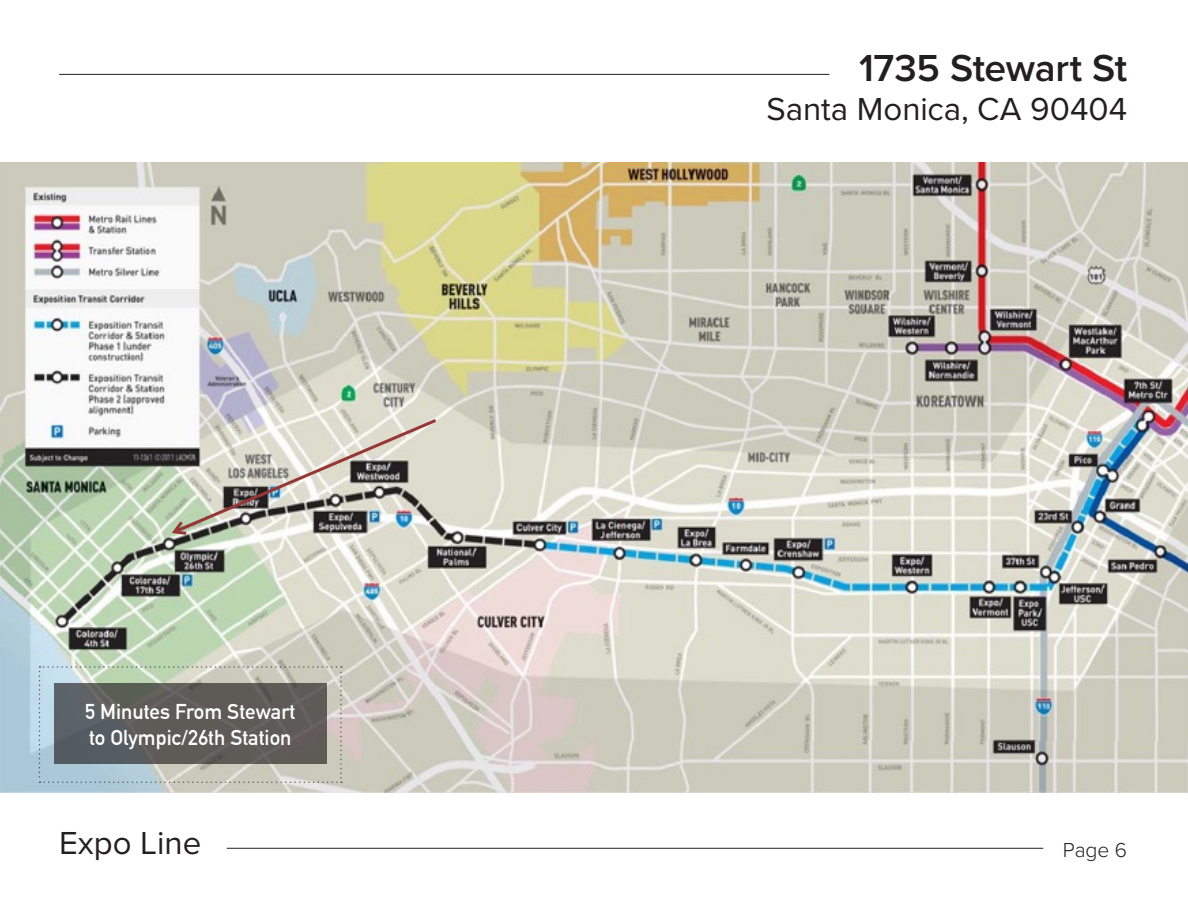
<style>
.page{position:relative;width:1188px;height:918px;background:#fff}
.page>*{position:absolute;margin:0;border:0;box-sizing:border-box;transform-origin:0 0}
.t1{font:600 39px "Proxima Nova";letter-spacing:-.01em;color:#231f20}
.t2{font:33px "Proxima Nova";color:#231f20}
.t3{font:700 21px/25.2px "DIN Alternate";color:#fff}
.t4{font:300 21px "Proxima Nova";color:#231f20}
</style>
<div class="page">
<hr style="left:59px;top:74px;width:770px;height:1px;background:#231f20">
<hr style="left:227px;top:848px;width:816px;height:1px;background:#231f20">
<img style="left:0;top:162px;width:1188px;height:630px">
<svg style="left:172px;top:419px;width:264px;height:116px"></svg>
<svg style="left:39px;top:666px;width:303px;height:117px"></svg>
<p class="t3" style="left:85px;top:698px;width:212px">5 Minutes From Stewart to Olympic/26th Station</p>
<p class="t2" style="left:59px;top:818px;width:144px">Expo Line</p>
<h1 class="t1" style="left:859px;top:39px;width:270px">1735 Stewart St</h1>
<h2 class="t2" style="left:767px;top:84px;width:362px">Santa Monica, CA 90404</h2>
<p class="t4" style="left:1063px;top:834px;width:66px">Page 6</p>
</div>
